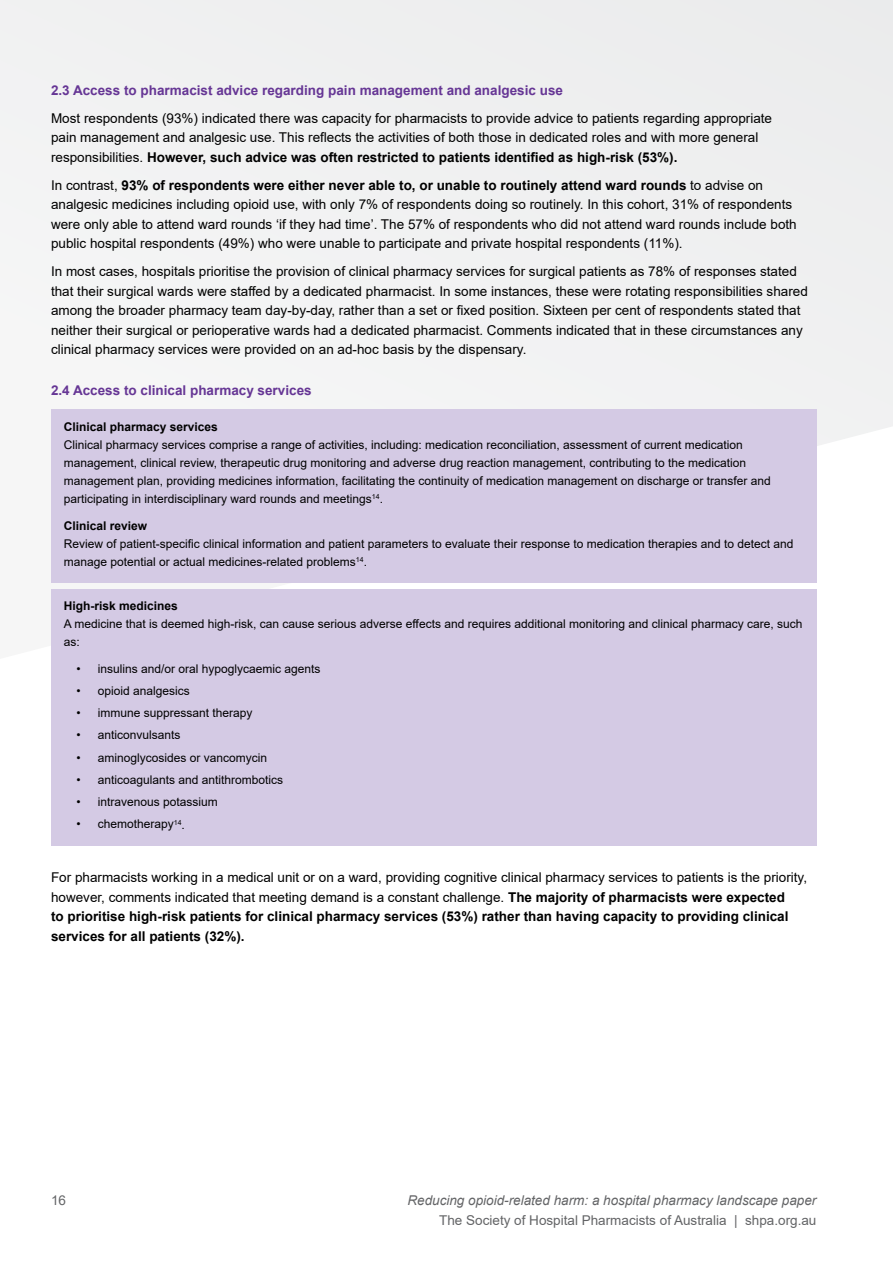
<style>
.page{position:relative;width:893px;height:1263px;background:#fff}
.page>*{position:absolute;margin:0;border:0;box-sizing:border-box;transform-origin:0 0}
.t1{font:13.5px/19.5px "Arial";color:#000}
.t2{font:700 13.5px "Arial";color:#663695}
.t3{font:italic 13.5px "Arial";color:#636466}
.t4{font:13.5px "Arial";color:#636466}
.t5{font:12px/18px "Arial";color:#000}
.t6{font:700 12px "Arial";color:#000}
.s1{font-weight:700}
</style>
<div class="page">
<div style="left:0;top:0;width:893px;height:664px;background:#f1f1f2"></div>
<div style="left:51px;top:410px;width:765px;height:173px;background:#d4cae4"></div>
<div style="left:51px;top:589px;width:765px;height:256px;background:#d4cae4"></div>
<p class="t2" style="left:51px;top:81px;width:513px">2.3 Access to pharmacist advice regarding pain management and analgesic use</p>
<p class="t1" style="left:51px;top:108px;width:723px">Most respondents (93%) indicated there was capacity for pharmacists to provide advice to patients regarding appropriate pain management and analgesic use. This reflects the activities of both those in dedicated roles and with more general responsibilities. <span class="s1">However, such advice was often restricted to patients identified as high-risk (53%).</span></p>
<p class="t1" style="left:51px;top:175px;width:747px">In contrast, <span class="s1">93% of respondents were either never able to, or unable to routinely attend ward rounds</span> to advise on analgesic medicines including opioid use, with only 7% of respondents doing so routinely. In this cohort, 31% of respondents were only able to attend ward rounds ‘if they had time’. The 57% of respondents who did not attend ward rounds include both public hospital respondents (49%) who were unable to participate and private hospital respondents (11%).</p>
<p class="t1" style="left:51px;top:262px;width:758px">In most cases, hospitals prioritise the provision of clinical pharmacy services for surgical patients as 78% of responses stated that their surgical wards were staffed by a dedicated pharmacist. In some instances, these were rotating responsibilities shared among the broader pharmacy team day-by-day, rather than a set or fixed position. Sixteen per cent of respondents stated that neither their surgical or perioperative wards had a dedicated pharmacist. Comments indicated that in these circumstances any clinical pharmacy services were provided on an ad-hoc basis by the dispensary.</p>
<p class="t2" style="left:51px;top:381px;width:262px">2.4 Access to clinical pharmacy services</p>
<p class="t6" style="left:64px;top:418px;width:156px">Clinical pharmacy services</p>
<p class="t5" style="left:64px;top:436px;width:708px">Clinical pharmacy services comprise a range of activities, including: medication reconciliation, assessment of current medication management, clinical review, therapeutic drug monitoring and adverse drug reaction management, contributing to the medication management plan, providing medicines information, facilitating the continuity of medication management on discharge or transfer and participating in interdisciplinary ward rounds and meetings<sup>14</sup>.</p>
<p class="t6" style="left:64px;top:517px;width:85px">Clinical review</p>
<p class="t5" style="left:64px;top:534px;width:731px">Review of patient-specific clinical information and patient parameters to evaluate their response to medication therapies and to detect and manage potential or actual medicines-related problems<sup>14</sup>.</p>
<p class="t6" style="left:64px;top:597px;width:116px">High-risk medicines</p>
<p class="t5" style="left:64px;top:615px;width:740px">A medicine that is deemed high-risk, can cause serious adverse effects and requires additional monitoring and clinical pharmacy care, such as:</p>
<p class="t5" style="left:77px;top:659px;width:246px">• insulins and/or oral hypoglycaemic agents</p>
<p class="t5" style="left:77px;top:682px;width:115px">• opioid analgesics</p>
<p class="t5" style="left:77px;top:704px;width:177px">• immune suppressant therapy</p>
<p class="t5" style="left:77px;top:726px;width:105px">• anticonvulsants</p>
<p class="t5" style="left:77px;top:748px;width:192px">• aminoglycosides or vancomycin</p>
<p class="t5" style="left:77px;top:771px;width:208px">• anticoagulants and antithrombotics</p>
<p class="t5" style="left:77px;top:793px;width:143px">• intravenous potassium</p>
<p class="t5" style="left:77px;top:815px;width:110px">• chemotherapy<sup>14</sup>.</p>
<p class="t1" style="left:51px;top:867px;width:758px">For pharmacists working in a medical unit or on a ward, providing cognitive clinical pharmacy services to patients is the priority, however, comments indicated that meeting demand is a constant challenge. <span class="s1">The majority of pharmacists were expected<br>to prioritise high-risk patients for clinical pharmacy services (53%) rather than having capacity to providing clinical services for all patients (32%).</span></p>
<p class="t4" style="left:51px;top:1191px;width:17px">16</p>
<p class="t3" style="left:407px;top:1191px;width:410px">Reducing opioid-related harm: a hospital pharmacy landscape paper</p>
<p class="t4" style="left:439px;top:1210px;width:379px">The Society of Hospital Pharmacists of Australia | shpa.org.au</p>
</div>
